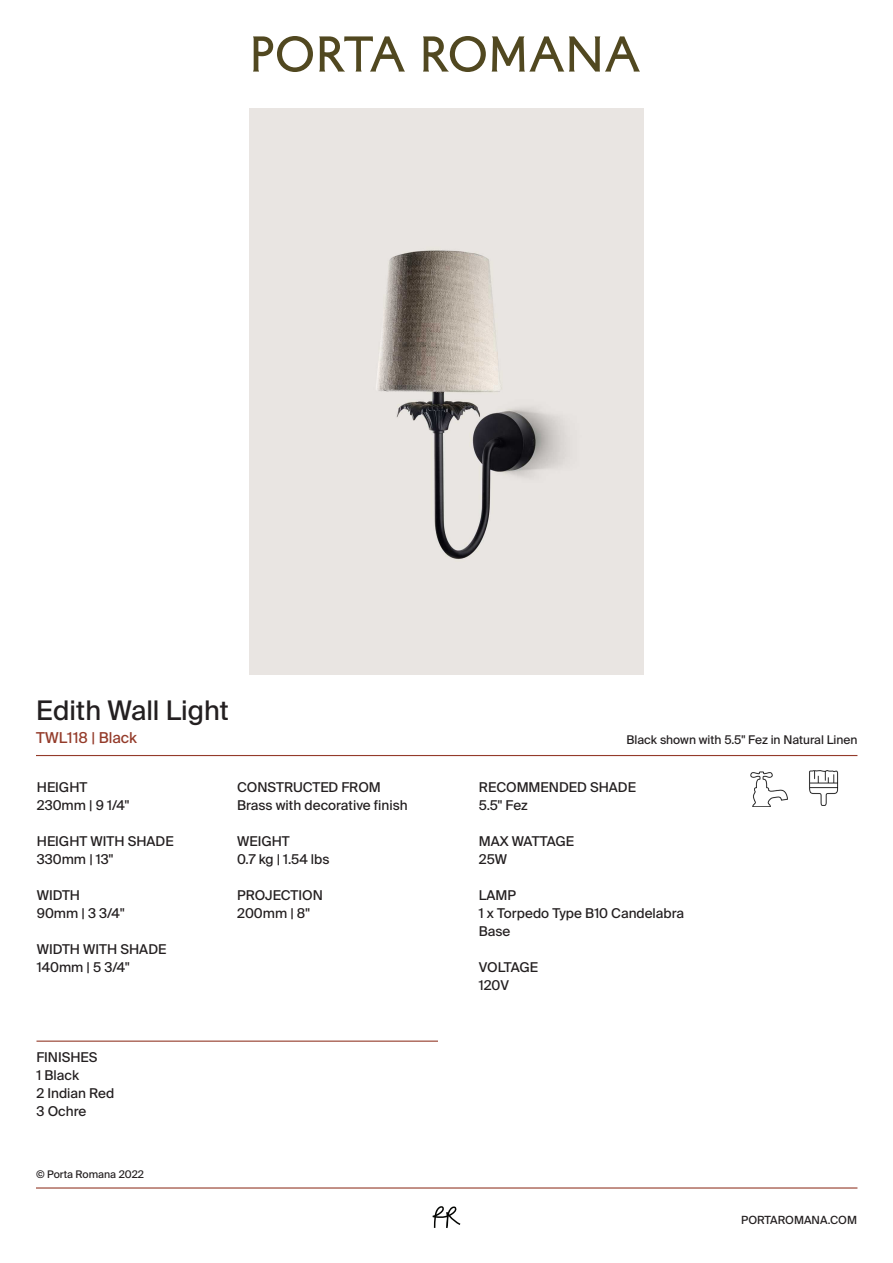
<style>
.page{position:relative;width:893px;height:1263px;background:#fff}
.page>*{position:absolute;margin:0;border:0;box-sizing:border-box;transform-origin:0 0}
.t1{font:27px "Suisse Intl";color:#231f20}
.t2{font:15px "Suisse Intl";color:#943b2a}
.t3{font:13.5px/18px "Suisse Intl";color:#231f20}
.t4{font:12px "Suisse Intl";color:#231f20}
.t5{font:11.25px "Suisse Intl";color:#231f20}
.t6{font:10.5px "Suisse Intl";color:#231f20}
</style>
<div class="page">
<hr style="left:36px;top:755px;width:821px;height:1px;background:#943b2a">
<img style="left:250px;top:108px;width:393px;height:566px">
<svg style="left:253px;top:36px;width:60px;height:36px"></svg>
<svg style="left:319px;top:36px;width:86px;height:36px"></svg>
<svg style="left:423px;top:36px;width:63px;height:36px"></svg>
<svg style="left:492px;top:36px;width:148px;height:36px"></svg>
<hr style="left:36px;top:1040px;width:402px;height:2px;background:#943b2a">
<svg style="left:433px;top:1206px;width:27px;height:22px"></svg>
<hr style="left:36px;top:1187px;width:821px;height:1px;background:#943b2a">
<img style="left:750px;top:772px;width:37px;height:35px">
<img style="left:809px;top:771px;width:30px;height:35px">
<h1 class="t1" style="left:36px;top:695px;width:194px">Edith Wall Light</h1>
<p class="t2" style="left:36px;top:729px;width:102px">TWL118 | Black</p>
<p class="t4" style="left:626px;top:733px;width:232px">Black shown with 5.5" Fez in Natural Linen</p>
<p class="t3" style="left:37px;top:778px;width:94px">HEIGHT<br>230mm | 9 1/4"</p>
<p class="t3" style="left:37px;top:832px;width:138px">HEIGHT WITH SHADE<br>330mm | 13"</p>
<p class="t3" style="left:37px;top:886px;width:89px">WIDTH<br>90mm | 3 3/4"</p>
<p class="t3" style="left:37px;top:940px;width:131px">WIDTH WITH SHADE<br>140mm | 5 3/4"</p>
<p class="t3" style="left:36px;top:1048px;width:79px">FINISHES<br>1 Black<br>2 Indian Red<br>3 Ochre</p>
<p class="t6" style="left:36px;top:1168px;width:109px">© Porta Romana 2022</p>
<p class="t3" style="left:237px;top:778px;width:172px">CONSTRUCTED FROM<br>Brass with decorative finish</p>
<p class="t3" style="left:237px;top:832px;width:94px">WEIGHT<br>0.7 kg | 1.54 lbs</p>
<p class="t3" style="left:237px;top:886px;width:87px">PROJECTION<br>200mm | 8"</p>
<p class="t3" style="left:479px;top:778px;width:159px">RECOMMENDED SHADE<br>5.5" Fez</p>
<p class="t3" style="left:479px;top:832px;width:97px">MAX WATTAGE<br>25W</p>
<p class="t3" style="left:479px;top:886px;width:207px">LAMP<br>1 x Torpedo Type B10 Candelabra<br>Base</p>
<p class="t3" style="left:479px;top:958px;width:61px">VOLTAGE<br>120V</p>
<p class="t5" style="left:741px;top:1213px;width:117px">PORTAROMANA.COM</p>
</div>
